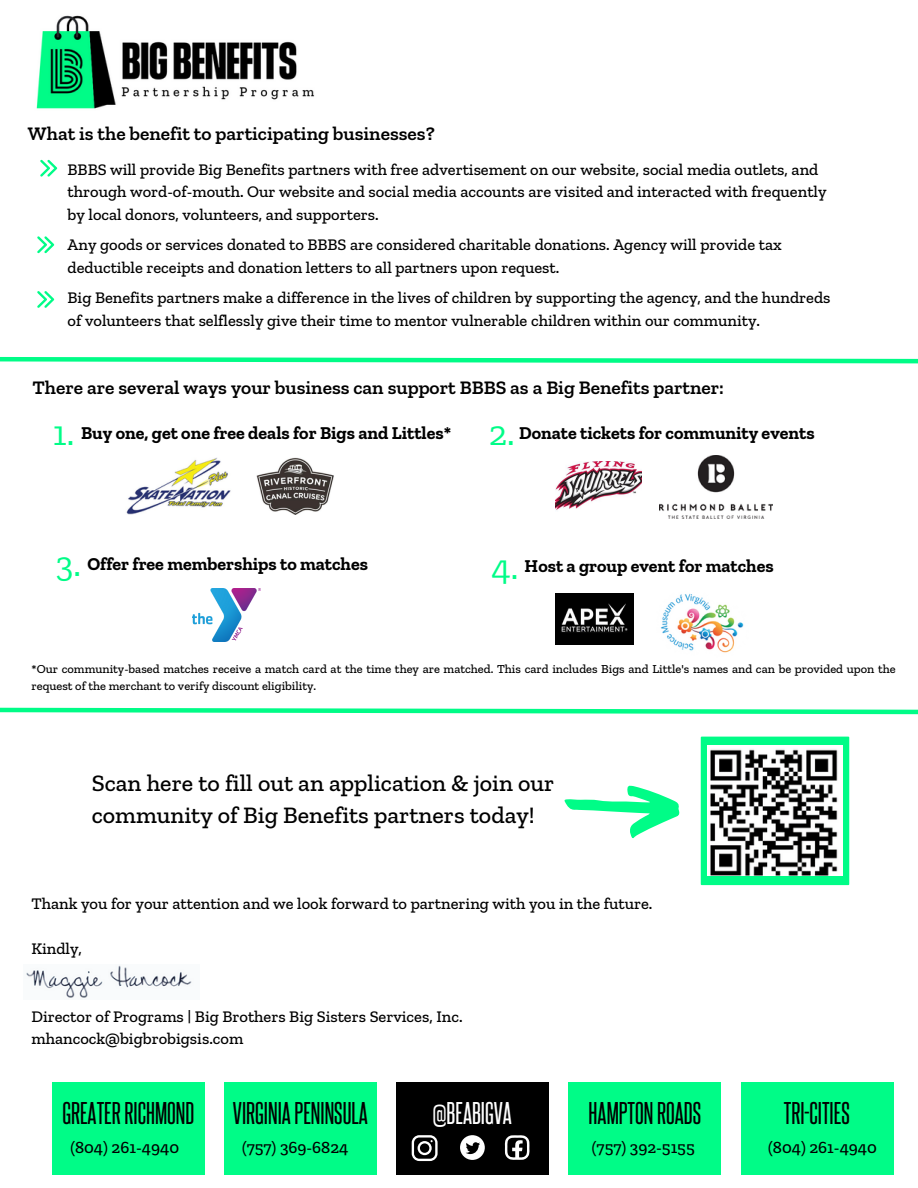
<style>
.page{position:relative;width:918px;height:1188px;background:#fff}
.page>*{position:absolute;margin:0;border:0;box-sizing:border-box;transform-origin:0 0}
.t1{font:36px "Zilla Slab";color:#00fc87}
.t2{font:27px "Steelfish Rg";color:#000}
.t3{font:27px "Steelfish Rg";color:#fff}
.t4{font:500 24px/32.7px "Zilla Slab";color:#000}
.t5{font:600 19.5px "Zilla Slab";color:#000}
.t6{font:700 18px "Zilla Slab";color:#000}
.t7{font:500 16.95px "Zilla Slab";color:#000}
.t8{font:500 16.5px/22.5px "Zilla Slab";color:#000}
.t9{font:500 12.45px/16.5px "Zilla Slab";color:#000}
</style>
<div class="page">
<div style="left:555px;top:594px;width:79px;height:51px;background:#000"></div>
<img style="left:561px;top:603px;width:67px;height:29px">
<img style="left:192px;top:589px;width:69px;height:52px">
<img style="left:660px;top:593px;width:84px;height:60px">
<img style="left:126px;top:457px;width:105px;height:58px">
<img style="left:256px;top:457px;width:78px;height:58px">
<img style="left:555px;top:462px;width:87px;height:48px">
<img style="left:659px;top:455px;width:114px;height:63px">
<svg style="left:40px;top:160px;width:17px;height:17px"></svg>
<svg style="left:37px;top:236px;width:17px;height:17px"></svg>
<svg style="left:37px;top:291px;width:17px;height:17px"></svg>
<svg style="left:0;top:356px;width:918px;height:8px"></svg>
<svg style="left:0;top:707px;width:918px;height:8px"></svg>
<div style="left:701px;top:737px;width:148px;height:148px;background:#00fc87"></div>
<img style="left:708px;top:745px;width:135px;height:131px">
<img style="left:26px;top:965px;width:166px;height:33px">
<svg style="left:564px;top:785px;width:116px;height:54px"></svg>
<div style="left:52px;top:1082px;width:153px;height:92px;background:#00fc87"></div>
<div style="left:569px;top:1082px;width:152px;height:92px;background:#00fc87"></div>
<div style="left:741px;top:1082px;width:152px;height:92px;background:#00fc87"></div>
<div style="left:224px;top:1082px;width:153px;height:92px;background:#00fc87"></div>
<div style="left:396px;top:1082px;width:152px;height:92px;background:#000"></div>
<svg style="left:460px;top:1135px;width:25px;height:25px"></svg>
<svg style="left:505px;top:1135px;width:25px;height:25px"></svg>
<svg style="left:412px;top:1135px;width:26px;height:26px"></svg>
<img style="left:36px;top:15px;width:279px;height:94px">
<p class="t5" style="left:28px;top:122px;width:408px">What is the benefit to participating businesses?</p>
<p class="t8" style="left:68px;top:158px;width:761px">BBBS will provide Big Benefits partners with free advertisement on our website, social media outlets, and through word-of-mouth. Our website and social media accounts are visited and interacted with frequently by local donors, volunteers, and supporters.</p>
<p class="t8" style="left:68px;top:233px;width:716px">Any goods or services donated to BBBS are considered charitable donations. Agency will provide tax deductible receipts and donation letters to all partners upon request.</p>
<p class="t8" style="left:68px;top:286px;width:764px">Big Benefits partners make a difference in the lives of children by supporting the agency, and the hundreds of volunteers that selflessly give their time to mentor vulnerable children within our community.</p>
<p class="t5" style="left:32px;top:376px;width:693px">There are several ways your business can support BBBS as a Big Benefits partner:</p>
<p class="t1" style="left:53px;top:411px;width:23px">1.</p>
<p class="t6" style="left:81px;top:422px;width:372px">Buy one, get one free deals for Bigs and Littles*</p>
<p class="t1" style="left:489px;top:411px;width:28px">2.</p>
<p class="t6" style="left:519px;top:422px;width:297px">Donate tickets for community events</p>
<p class="t1" style="left:56px;top:542px;width:27px">3.</p>
<p class="t6" style="left:87px;top:553px;width:282px">Offer free memberships to matches</p>
<p class="t1" style="left:491px;top:545px;width:29px">4.</p>
<p class="t6" style="left:525px;top:555px;width:251px">Host a group event for matches</p>
<p class="t9" style="left:32px;top:661px;width:866px">*Our community-based matches receive a match card at the time they are matched. This card includes Bigs and Little's names and can be provided upon the request of the merchant to verify discount eligibility.</p>
<p class="t4" style="left:92px;top:766px;width:464px">Scan here to fill out an application &amp; join our community of Big Benefits partners today!</p>
<p class="t8" style="left:31px;top:892px;width:623px">Thank you for your attention and we look forward to partnering with you in the future.</p>
<p class="t8" style="left:31px;top:937px;width:52px">Kindly,</p>
<p class="t8" style="left:31px;top:1005px;width:433px">Director of Programs | Big Brothers Big Sisters Services, Inc.</p>
<p class="t8" style="left:31px;top:1027px;width:213px">mhancock@bigbrobigsis.com</p>
<p class="t2" style="left:233px;top:1096px;width:136px">VIRGINIAPENINSULA</p>
<p class="t3" style="left:433px;top:1095px;width:81px">@BEABIGVA</p>
<p class="t2" style="left:62px;top:1096px;width:134px">GREATERRICHMOND</p>
<p class="t2" style="left:589px;top:1096px;width:114px">HAMPTONROADS</p>
<p class="t7" style="left:592px;top:1137px;width:104px">(757) 392-5155</p>
<p class="t2" style="left:784px;top:1096px;width:68px">TRI-CITIES</p>
<p class="t7" style="left:70px;top:1137px;width:110px">(804) 261-4940</p>
<p class="t7" style="left:242px;top:1137px;width:108px">(757) 369-6824</p>
<p class="t7" style="left:768px;top:1137px;width:110px">(804) 261-4940</p>
</div>
